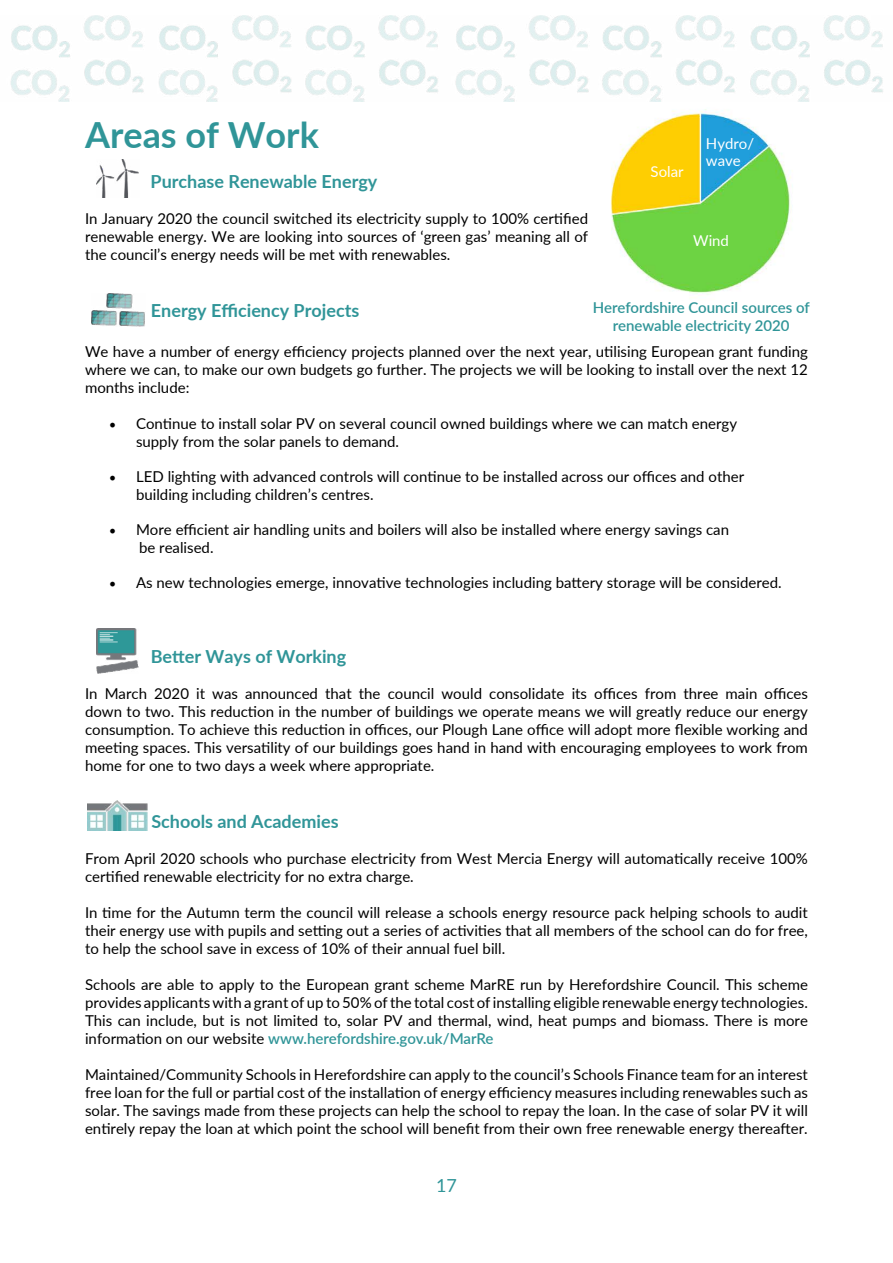
<style>
.page{position:relative;width:893px;height:1263px;background:#fff}
.page>*{position:absolute;margin:0;border:0;box-sizing:border-box;transform-origin:0 0}
.t1{font:700 36px "Lato";color:#309598}
.t2{font:700 18px "Lato";color:#309598}
.t3{font:18px "Lato";color:#309598}
.t4{font:15px/18px "Lato";color:#000;text-align:justify}
.t5{font:600 15px/18px "Lato";color:#309598;text-align:center}
.t6{font:15px/16.5px "Lato";color:#fff}
.s1{font-family:"Minion Pro";font-size:18px}
.s2{font-weight:600;color:#309598}
</style>
<div class="page">
<img style="left:96px;top:159px;width:43px;height:38px">
<img style="left:87px;top:800px;width:60px;height:30px">
<img style="left:96px;top:628px;width:42px;height:45px">
<img style="left:91px;top:293px;width:54px;height:33px">
<img style="left:11px;top:16px;width:872px;height:85px">
<img style="left:611px;top:109px;width:182px;height:186px">
<p class="t1" style="left:85px;top:108px;width:235px">Areas of Work</p>
<p class="t2" style="left:151px;top:168px;width:228px">Purchase Renewable Energy</p>
<p class="t4" style="left:85px;top:209px;width:505px">In January 2020 the council switched its electricity supply to 100% certified renewable energy. We are looking into sources of ‘green gas’ meaning all of the council’s energy needs will be met with renewables.</p>
<p class="t6" style="left:651px;top:163px;width:35px">Solar</p>
<p class="t6" style="left:706px;top:135px;width:50px">Hydro/ wave</p>
<p class="t6" style="left:693px;top:232px;width:37px">Wind</p>
<p class="t5" style="left:593px;top:298px;width:218px">Herefordshire Council sources of renewable electricity 2020</p>
<p class="t2" style="left:151px;top:297px;width:210px">Energy Efficiency Projects</p>
<p class="t4" style="left:85px;top:342px;width:724px">We have a number of energy efficiency projects planned over the next year, utilising European grant funding where we can, to make our own budgets go further. The projects we will be looking to install over the next 12 months include:</p>
<p class="t4" style="left:136px;top:414px;width:603px;text-indent:-27px"><span class="s1">•</span> Continue to install solar PV on several council owned buildings where we can match energy supply from the solar panels to demand.</p>
<p class="t4" style="left:136px;top:467px;width:610px;text-indent:-27px"><span class="s1">•</span> LED lighting with advanced controls will continue to be installed across our offices and other building including children’s centres.</p>
<p class="t4" style="left:139px;top:520px;width:592px;text-indent:-30px"><span class="s1">•</span> More efficient air handling units and boilers will also be installed where energy savings can be realised.</p>
<p class="t4" style="left:109px;top:573px;width:674px"><span class="s1">•</span> As new technologies emerge, innovative technologies including battery storage will be considered.</p>
<p class="t2" style="left:151px;top:643px;width:197px">Better Ways of Working</p>
<p class="t4" style="left:85px;top:683px;width:724px">In March 2020 it was announced that the council would consolidate its offices from three main offices down to two. This reduction in the number of buildings we operate means we will greatly reduce our energy consumption. To achieve this reduction in offices, our Plough Lane office will adopt more flexible working and meeting spaces. This versatility of our buildings goes hand in hand with encouraging employees to work from home for one to two days a week where appropriate.</p>
<p class="t2" style="left:151px;top:808px;width:189px">Schools and Academies</p>
<p class="t4" style="left:85px;top:849px;width:724px">From April 2020 schools who purchase electricity from West Mercia Energy will automatically receive 100% certified renewable electricity for no extra charge.</p>
<p class="t4" style="left:85px;top:903px;width:724px">In time for the Autumn term the council will release a schools energy resource pack helping schools to audit their energy use with pupils and setting out a series of activities that all members of the school can do for free, to help the school save in excess of 10% of their annual fuel bill.</p>
<p class="t4" style="left:85px;top:975px;width:724px">Schools are able to apply to the European grant scheme MarRE run by Herefordshire Council. This scheme provides applicants with a grant of up to 50% of the total cost of installing eligible renewable energy technologies.<br>This can include, but is not limited to, solar PV and thermal, wind, heat pumps and biomass. There is more information on our website <span class="s2">www.herefordshire.gov.uk/MarRe</span></p>
<p class="t4" style="left:85px;top:1065px;width:724px">Maintained/Community Schools in Herefordshire can apply to the council’s Schools Finance team for an interest free loan for the full or partial cost of the installation of energy efficiency measures including renewables such as solar. The savings made from these projects can help the school to repay the loan. In the case of solar PV it will entirely repay the loan at which point the school will benefit from their own free renewable energy thereafter.</p>
<p class="t3" style="left:436px;top:1173px;width:22px">17</p>
</div>
